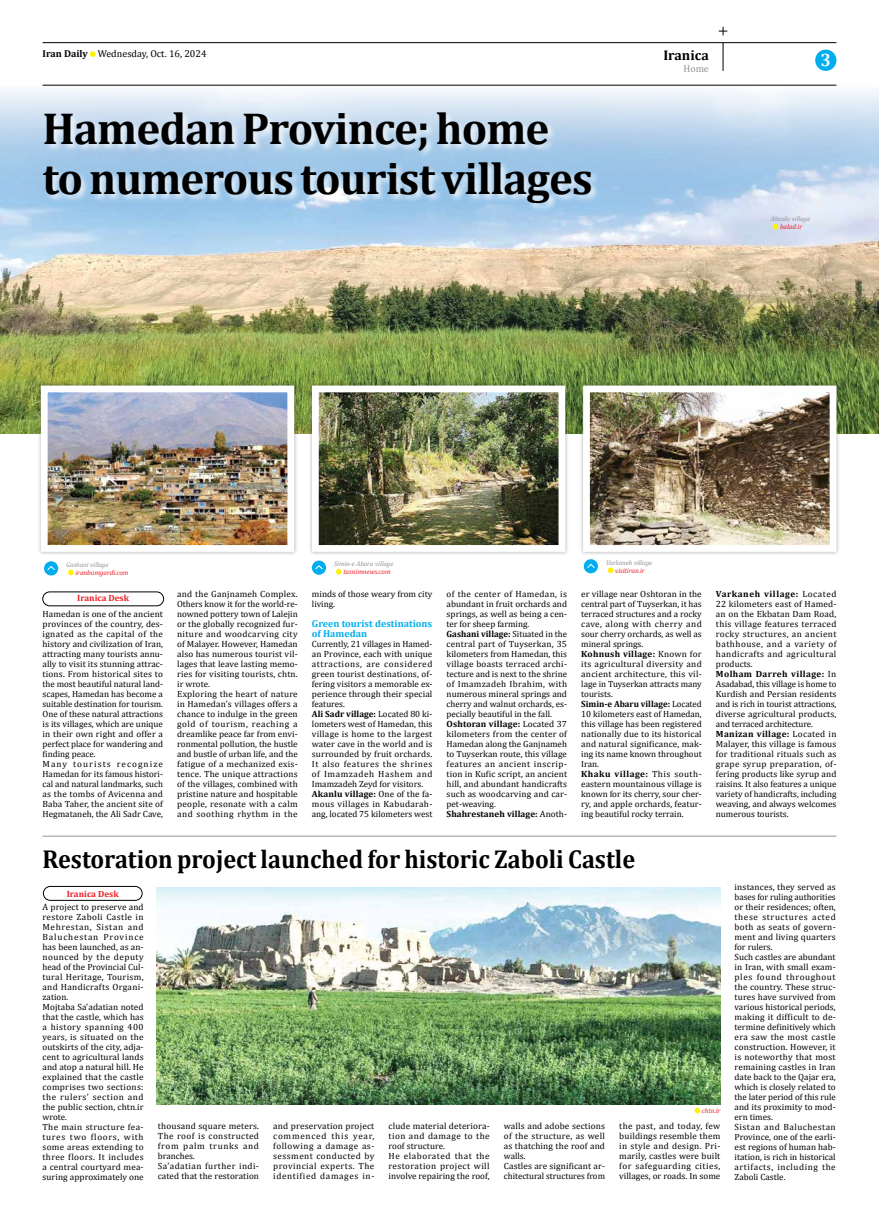
<style>
.page{position:relative;width:879px;height:1219px;background:#fff}
.page>*{position:absolute;margin:0;border:0;box-sizing:border-box;transform-origin:0 0}
.t1{font:700 45px/50px "Cambria";letter-spacing:-.02em;color:#000}
.t2{font:700 26px "Cambria";color:#000;scale:.93 1}
.t3{font:700 18px "Cambria";color:#fff}
.t4{font:700 14px "Cambria";color:#000}
.t5{font:700 10px/10px "Cambria";color:#00aeef}
.t6{font:10px "Cambria";color:#000}
.t7{font:10px "Cambria";color:#939598}
.t8{font:9px/10px "Cambria";letter-spacing:.01em;color:#000}
.t9{font:9px/10px "Cambria";letter-spacing:.03em;color:#000}
.t10{font:700 9px "Cambria";color:#ed1d24}
.t11{font:italic 7px "Cambria";letter-spacing:-.01em;color:#ed1d24}
.t12{font:italic 6.8px "Cambria";letter-spacing:-.01em;color:#939598}
.s1{font-weight:700}
</style>
<div class="page">
<svg style="left:723px;top:43px;width:1px;height:28px"></svg>
<hr style="left:43px;top:42px;width:793px;height:1px;background:#000">
<div style="left:815px;top:50px;width:21px;height:21px;background:#00aeef;border-radius:50%"></div>
<svg style="left:90px;top:51px;width:6px;height:6px"></svg>
<hr style="left:43px;top:836px;width:793px;height:1px;background:#939598">
<div style="left:43px;top:592px;width:121px;height:14px;border:1px solid #000;border-radius:7px"></div>
<img style="left:156px;top:888px;width:564px;height:217px">
<svg style="left:694px;top:1108px;width:6px;height:5px"></svg>
<div style="left:43px;top:886px;width:99px;height:14px;border:1px solid #000;border-radius:7px"></div>
<svg style="left:68px;top:570px;width:6px;height:5px"></svg>
<div style="left:44px;top:561px;width:14px;height:14px;background:#00aeef;border-radius:50%"></div>
<svg style="left:47px;top:566px;width:8px;height:4px"></svg>
<svg style="left:336px;top:569px;width:6px;height:6px"></svg>
<div style="left:312px;top:561px;width:14px;height:14px;background:#00aeef;border-radius:50%"></div>
<svg style="left:315px;top:565px;width:8px;height:5px"></svg>
<svg style="left:608px;top:567px;width:5px;height:6px"></svg>
<div style="left:584px;top:559px;width:14px;height:14px;background:#00aeef;border-radius:50%"></div>
<svg style="left:587px;top:564px;width:8px;height:4px"></svg>
<img style="left:0;top:85px;width:879px;height:349px">
<div style="left:42px;top:111px;width:558px;height:102px;background:#fff;opacity:.75"></div>
<img style="left:37px;top:382px;width:261px;height:172px">
<img style="left:308px;top:382px;width:261px;height:172px">
<img style="left:580px;top:382px;width:260px;height:172px">
<svg style="left:772px;top:224px;width:6px;height:5px"></svg>
<svg style="left:719px;top:27px;width:8px;height:8px"></svg>
<p class="t6" style="left:43px;top:50px;width:165px"><span class="s1">Iran Daily</span> Wednesday, Oct. 16, 2024</p>
<h1 class="t1" style="left:43px;top:108px;width:552px">Hamedan Province; home to numerous tourist villages</h1>
<h3 class="t4" style="left:663px;top:50px;width:47px">Iranica</h3>
<p class="t7" style="left:683px;top:65px;width:27px">Home</p>
<h3 class="t3" style="left:820px;top:54px;width:12px">3</h3>
<p class="t12" style="left:771px;top:216px;width:41px">Akanlu village</p>
<p class="t11" style="left:780px;top:224px;width:24px">balad.ir</p>
<p class="t12" style="left:66px;top:562px;width:44px">Gashani village</p>
<p class="t11" style="left:75px;top:570px;width:54px">iranbomgardi.com</p>
<p class="t12" style="left:334px;top:562px;width:61px">Simin-e Abaru village</p>
<p class="t11" style="left:343px;top:569px;width:49px">tasnimnews.com</p>
<p class="t12" style="left:606px;top:560px;width:48px">Varkaneh village</p>
<p class="t11" style="left:615px;top:568px;width:31px">visitiran.ir</p>
<p class="t10" style="left:77px;top:595px;width:53px">Iranica Desk</p>
<p class="t8" style="left:43px;top:609px;width:122px">Hamedan is one of the ancient provinces of the country, des&shy;ignated as the capital of the history and civilization of Iran, attracting many tourists annu&shy;ally to visit its stunning attrac&shy;tions. From historical sites to the most beautiful natural land&shy;scapes, Hamedan has become a suitable destination for tourism.<br>One of these natural attractions is its villages, which are unique in their own right and offer a perfect place for wandering and finding peace.<br>Many tourists recognize<br>Hamedan for its famous histori&shy;cal and natural landmarks, such as the tombs of Avicenna and<br>Baba Taher, the ancient site of<br>Hegmataneh, the Ali Sadr Cave,</p>
<p class="t8" style="left:177px;top:589px;width:122px">and the Ganjnameh Complex.<br>Others know it for the world-re&shy;nowned pottery town of Lalejin or the globally recognized fur&shy;niture and woodcarving city of Malayer. However, Hamedan also has numerous tourist vil&shy;lages that leave lasting memo&shy;ries for visiting tourists, chtn. ir wrote.<br>Exploring the heart of nature in Hamedan’s villages offers a chance to indulge in the green gold of tourism, reaching a dreamlike peace far from envi&shy;ronmental pollution, the hustle and bustle of urban life, and the fatigue of a mechanized exis&shy;tence. The unique attractions of the villages, combined with pristine nature and hospitable people, resonate with a calm and soothing rhythm in the</p>
<p class="t8" style="left:312px;top:589px;width:122px">minds of those weary from city living.</p>
<p class="t5" style="left:312px;top:619px;width:122px">Green tourist destinations of Hamedan</p>
<p class="t8" style="left:312px;top:639px;width:122px">Currently, 21 villages in Hamed&shy;an Province, each with unique attractions, are considered green tourist destinations, of&shy;fering visitors a memorable ex&shy;perience through their special features.<br><span class="s1">Ali Sadr village:</span> Located 80 ki&shy;lometers west of Hamedan, this village is home to the largest water cave in the world and is surrounded by fruit orchards.<br>It also features the shrines of Imamzadeh Hashem and<br>Imamzadeh Zeyd for visitors.<br><span class="s1">Akanlu village:</span> One of the fa&shy;mous villages in Kabudarah&shy;ang, located 75 kilometers west</p>
<p class="t8" style="left:446px;top:589px;width:122px">of the center of Hamedan, is abundant in fruit orchards and springs, as well as being a cen&shy;ter for sheep farming.<br><span class="s1">Gashani village:</span> Situated in the central part of Tuyserkan, 35 kilometers from Hamedan, this village boasts terraced archi&shy;tecture and is next to the shrine of Imamzadeh Ibrahim, with numerous mineral springs and cherry and walnut orchards, es&shy;pecially beautiful in the fall.<br><span class="s1">Oshtoran village:</span> Located 37 kilometers from the center of<br>Hamedan along the Ganjnameh to Tuyserkan route, this village features an ancient inscrip&shy;tion in Kufic script, an ancient hill, and abundant handicrafts such as woodcarving and car&shy;pet-weaving.<br><span class="s1">Shahrestaneh village:</span> Anoth-</p>
<p class="t8" style="left:581px;top:589px;width:122px">er village near Oshtoran in the central part of Tuyserkan, it has terraced structures and a rocky cave, along with cherry and sour cherry orchards, as well as mineral springs.<br><span class="s1">Kohnush village:</span> Known for its agricultural diversity and ancient architecture, this vil&shy;lage in Tuyserkan attracts many tourists.<br><span class="s1">Simin-e Abaru village:</span> Located<br>10 kilometers east of Hamedan, this village has been registered nationally due to its historical and natural significance, mak&shy;ing its name known throughout<br>Iran.<br><span class="s1">Khaku village:</span> This south&shy;eastern mountainous village is known for its cherry, sour cher&shy;ry, and apple orchards, featur&shy;ing beautiful rocky terrain.</p>
<p class="t8" style="left:716px;top:589px;width:122px"><span class="s1">Varkaneh village:</span> Located<br>22 kilometers east of Hamed&shy;an on the Ekbatan Dam Road, this village features terraced rocky structures, an ancient bathhouse, and a variety of handicrafts and agricultural products.<br><span class="s1">Molham Darreh village:</span> In<br>Asadabad, this village is home to<br>Kurdish and Persian residents and is rich in tourist attractions, diverse agricultural products, and terraced architecture.<br><span class="s1">Manizan village:</span> Located in<br>Malayer, this village is famous for traditional rituals such as grape syrup preparation, of&shy;fering products like syrup and raisins. It also features a unique variety of handicrafts, including weaving, and always welcomes numerous tourists.</p>
<h2 class="t2" style="left:43px;top:849px;width:639px">Restoration project launched for historic Zaboli Castle</h2>
<p class="t10" style="left:67px;top:890px;width:53px">Iranica Desk</p>
<p class="t8" style="left:43px;top:903px;width:103px">A project to preserve and restore Zaboli Castle in<br>Mehrestan, Sistan and<br>Baluchestan Province has been launched, as an&shy;nounced by the deputy head of the Provincial Cul&shy;tural Heritage, Tourism, and Handicrafts Organi&shy;zation.<br>Mojtaba Sa’adatian noted that the castle, which has a history spanning 400 years, is situated on the outskirts of the city, adja&shy;cent to agricultural lands and atop a natural hill. He explained that the castle comprises two sections: the rulers’ section and the public section, chtn.ir wrote.<br>The main structure fea&shy;tures two floors, with some areas extending to three floors. It includes a central courtyard mea&shy;suring approximately one</p>
<p class="t11" style="left:702px;top:1108px;width:20px">chtn.ir</p>
<p class="t9" style="left:158px;top:1122px;width:103px">thousand square meters.<br>The roof is constructed from palm trunks and branches.<br>Sa’adatian further indi&shy;cated that the restoration</p>
<p class="t8" style="left:273px;top:1122px;width:103px;text-align:justify">and preservation project commenced this year, following a damage as&shy;sessment conducted by provincial experts. The identified damages in-</p>
<p class="t8" style="left:388px;top:1122px;width:103px">clude material deteriora&shy;tion and damage to the roof structure.<br>He elaborated that the restoration project will involve repairing the roof,</p>
<p class="t8" style="left:504px;top:1122px;width:103px">walls and adobe sections of the structure, as well as thatching the roof and walls.<br>Castles are significant ar&shy;chitectural structures from</p>
<p class="t8" style="left:619px;top:1122px;width:103px;text-align:justify">the past, and today, few buildings resemble them in style and design. Pri&shy;marily, castles were built for safeguarding cities, villages, or roads. In some</p>
<p class="t8" style="left:734px;top:883px;width:103px">instances, they served as bases for ruling authorities or their residences; often, these structures acted both as seats of govern&shy;ment and living quarters for rulers.<br>Such castles are abundant in Iran, with small exam&shy;ples found throughout the country. These struc&shy;tures have survived from various historical periods, making it difficult to de&shy;termine definitively which era saw the most castle construction. However, it is noteworthy that most remaining castles in Iran date back to the Qajar era, which is closely related to the later period of this rule and its proximity to mod&shy;ern times.<br>Sistan and Baluchestan<br>Province, one of the earli&shy;est regions of human hab&shy;itation, is rich in historical artifacts, including the<br>Zaboli Castle.</p>
</div>
